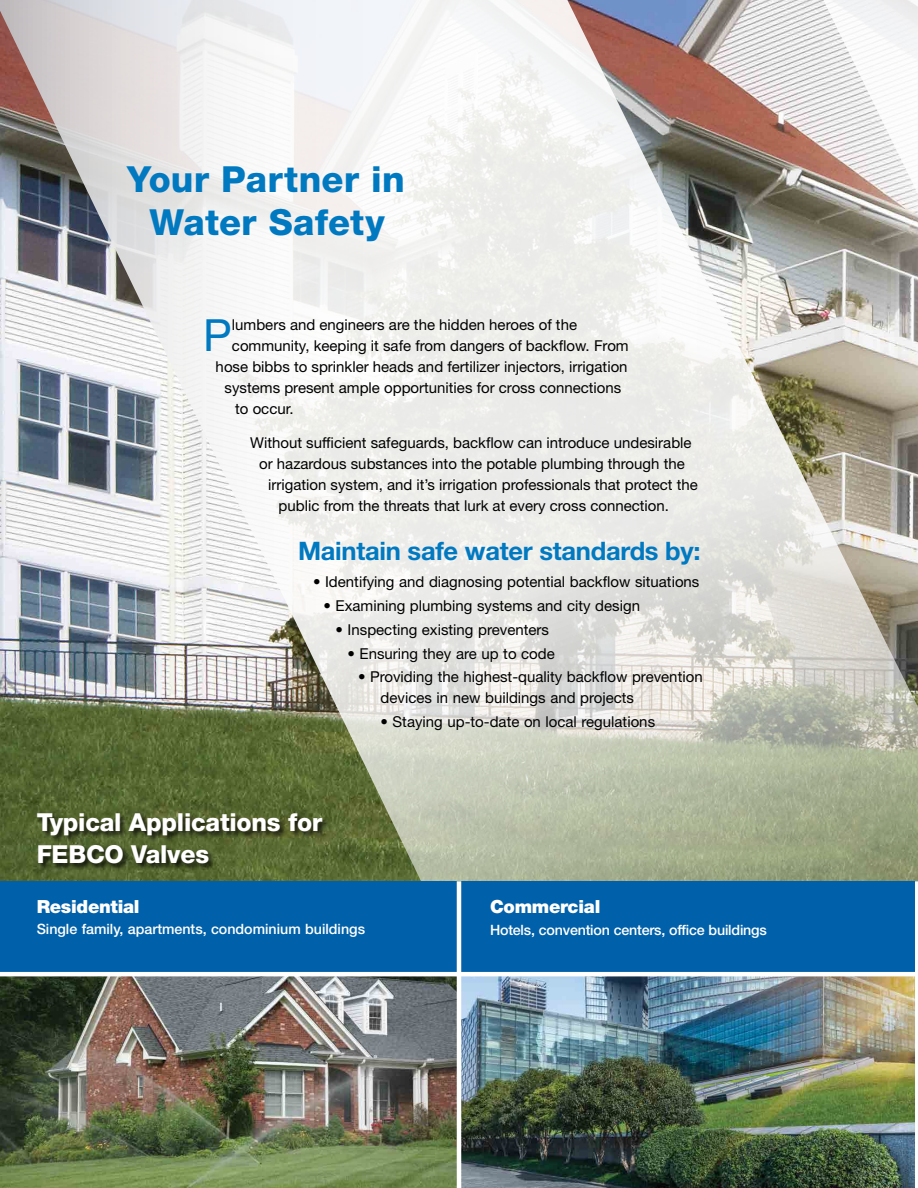
<style>
.page{position:relative;width:918px;height:1188px;background:#fff}
.page>*{position:absolute;margin:0;border:0;box-sizing:border-box;transform-origin:0 0}
.t1{font:44.4px "Helvetica Neue LT Std";color:#0079c1}
.t2{font:800 36px/43.2px "Helvetica Neue LT Std";letter-spacing:.005em;color:#0079c1;text-align:center}
.t3{font:700 25.5px "Helvetica Neue LT Std";letter-spacing:-.01em;color:#0079c1}
.t4{font:800 24.9px/31.8px "Helvetica Neue LT Std";letter-spacing:-.01em;color:#fff}
.t5{font:900 18.15px "Helvetica Neue LT Std";letter-spacing:-.015em;color:#fff}
.t6{font:15px/21px "Helvetica Neue LT Std";color:#000}
.t7{font:500 14.25px "Helvetica Neue LT Std";color:#fff}
</style>
<div class="page">
<img style="left:0;top:0;width:918px;height:881px">
<div style="left:0;top:881px;width:918px;height:93px;background:#0060a9"></div>
<img style="left:0;top:976px;width:457px;height:212px">
<img style="left:461px;top:976px;width:454px;height:212px">
<hr style="left:0;top:972px;width:918px;height:4px;background:#fff">
<hr style="left:457px;top:881px;width:4px;height:307px;background:#fff">
<hr style="left:915px;top:881px;width:3px;height:307px;background:#fff">
<div style="left:37px;top:813px;width:293px;height:58px;background:#000;opacity:.75"></div>
<h2 class="t2" style="left:127px;top:158px;width:279px">Your Partner in<br>Water Safety</h2>
<h1 class="t1" style="left:203px;top:308px;width:30px">P</h1>
<p class="t6" style="left:232px;top:314px;width:347px">lumbers and engineers are the hidden heroes of the</p>
<p class="t6" style="left:232px;top:335px;width:398px">community, keeping it safe from dangers of backflow. From</p>
<p class="t6" style="left:216px;top:356px;width:413px">hose bibbs to sprinkler heads and fertilizer injectors, irrigation</p>
<p class="t6" style="left:225px;top:377px;width:398px">systems present ample opportunities for cross connections</p>
<p class="t6" style="left:235px;top:398px;width:60px">to occur.</p>
<p class="t6" style="left:250px;top:432px;width:443px">Without sufficient safeguards, backflow can introduce undesirable</p>
<p class="t6" style="left:259px;top:453px;width:427px">or hazardous substances into the potable plumbing through the</p>
<p class="t6" style="left:268px;top:474px;width:431px">irrigation system, and it’s irrigation professionals that protect the</p>
<p class="t6" style="left:279px;top:495px;width:392px">public from the threats that lurk at every cross connection.</p>
<h3 class="t3" style="left:298px;top:535px;width:404px">Maintain safe water standards by:</h3>
<p class="t6" style="left:313px;top:571px;width:388px">• Identifying and diagnosing potential backflow situations</p>
<p class="t6" style="left:324px;top:595px;width:318px">• Examining plumbing systems and city design</p>
<p class="t6" style="left:336px;top:619px;width:215px">• Inspecting existing preventers</p>
<p class="t6" style="left:348px;top:642px;width:209px">• Ensuring they are up to code</p>
<p class="t6" style="left:381px;top:666px;width:324px;text-indent:-23px">• Providing the highest-quality backflow prevention devices in new buildings and projects</p>
<p class="t6" style="left:381px;top:711px;width:276px">• Staying up-to-date on local regulations</p>
<h3 class="t4" style="left:37px;top:806px;width:287px">Typical Applications for<br>FEBCO Valves</h3>
<p class="t5" style="left:37px;top:896px;width:104px">Residential</p>
<p class="t7" style="left:37px;top:920px;width:330px">Single family, apartments, condominium buildings</p>
<p class="t5" style="left:490px;top:896px;width:112px">Commercial</p>
<p class="t7" style="left:490px;top:922px;width:278px">Hotels, convention centers, office buildings</p>
</div>
